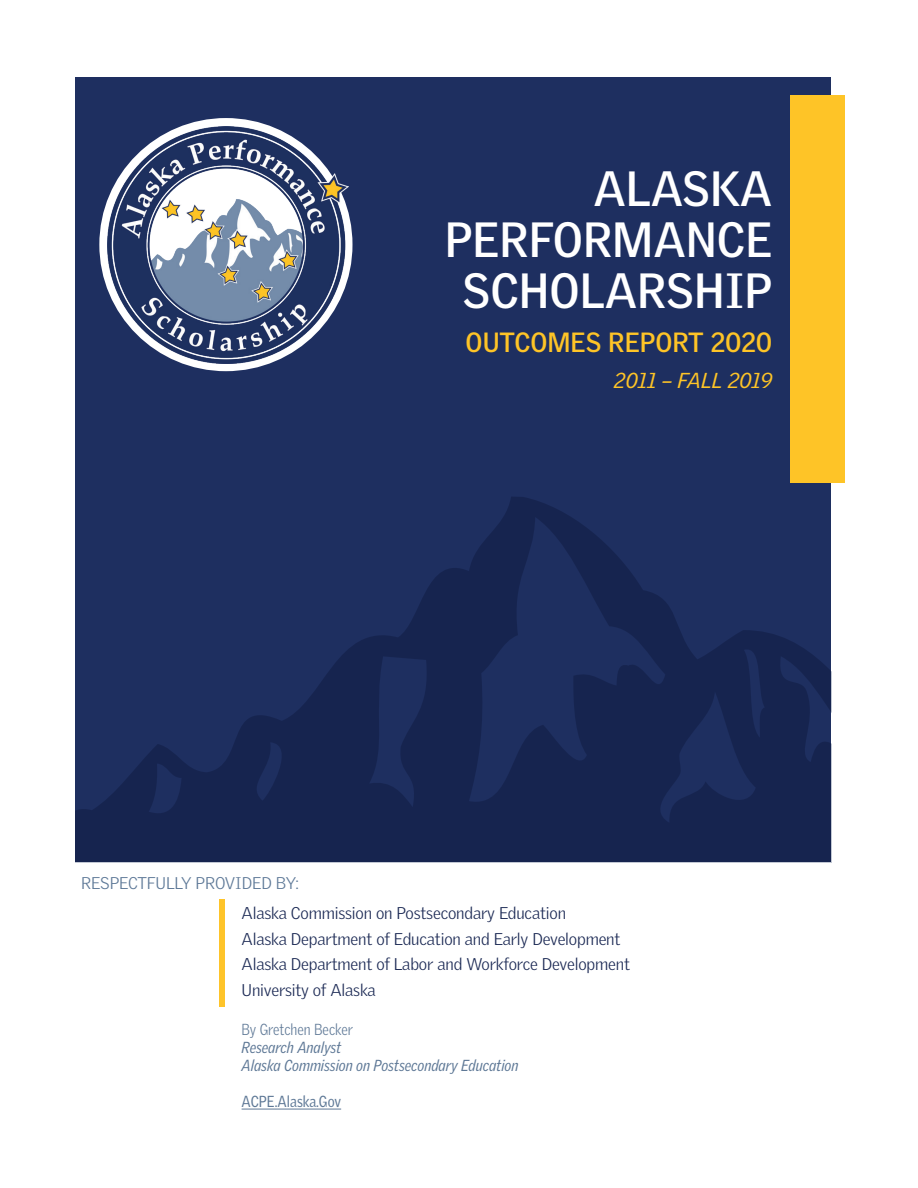
<style>
.page{position:relative;width:918px;height:1188px;background:#fff}
.page>*{position:absolute;margin:0;border:0;box-sizing:border-box;transform-origin:0 0}
.t1{font:700 48px/51px "Griffith Gothic";color:#fff;text-align:right}
.t2{font:700 27px "Griffith Gothic";color:#fec427}
.t3{font:italic 21px "Griffith Gothic";letter-spacing:-.005em;color:#fec427}
.t4{font:300 16.5px/25.5px "Griffith Gothic";letter-spacing:-.01em;color:#1b2954}
.t5{font:300 16.5px "Griffith Gothic";letter-spacing:-.01em;color:#5d7897}
.t6{font:italic 15.6px/18px "Griffith Gothic";color:#5e7896;scale:.9 1}
.t7{font:300 15.6px "Griffith Gothic";color:#5e7896;scale:.9 1}
.t8{font:15.6px "Griffith Gothic";color:#5e7896;scale:.9 1}
</style>
<div class="page">
<div style="left:75px;top:77px;width:756px;height:785px;background:#1e2f60"></div>
<div style="left:99px;top:118px;width:254px;height:253px;background:#fff;border-radius:50%"></div>
<div style="left:790px;top:95px;width:55px;height:388px;background:#fec427"></div>
<hr style="left:242px;top:1109px;width:99px;height:1px;background:#5e7896">
<div style="left:219px;top:899px;width:5px;height:108px;background:#fec42a"></div>
<svg style="left:75px;top:497px;width:756px;height:366px"></svg>
<img style="left:108px;top:126px;width:240px;height:237px">
<h1 class="t1" style="left:445px;top:163px;width:329px">ALASKA<br>PERFORMANCE<br>SCHOLARSHIP</h1>
<h2 class="t2" style="left:466px;top:326px;width:308px">OUTCOMES REPORT 2020</h2>
<p class="t3" style="left:614px;top:368px;width:160px">2011 – FALL 2019</p>
<p class="t5" style="left:81px;top:873px;width:219px">RESPECTFULLY PROVIDED BY:</p>
<p class="t4" style="left:242px;top:901px;width:390px">Alaska Commission on Postsecondary Education<br>Alaska Department of Education and Early Development Alaska Department of Labor and Workforce Development University of Alaska</p>
<p class="t7" style="left:242px;top:1020px;width:125px">By Gretchen Becker</p>
<p class="t6" style="left:242px;top:1038px;width:309px">Research Analyst<br>Alaska Commission on Postsecondary Education</p>
<p class="t8" style="left:242px;top:1092px;width:112px">ACPE.Alaska.Gov</p>
</div>
